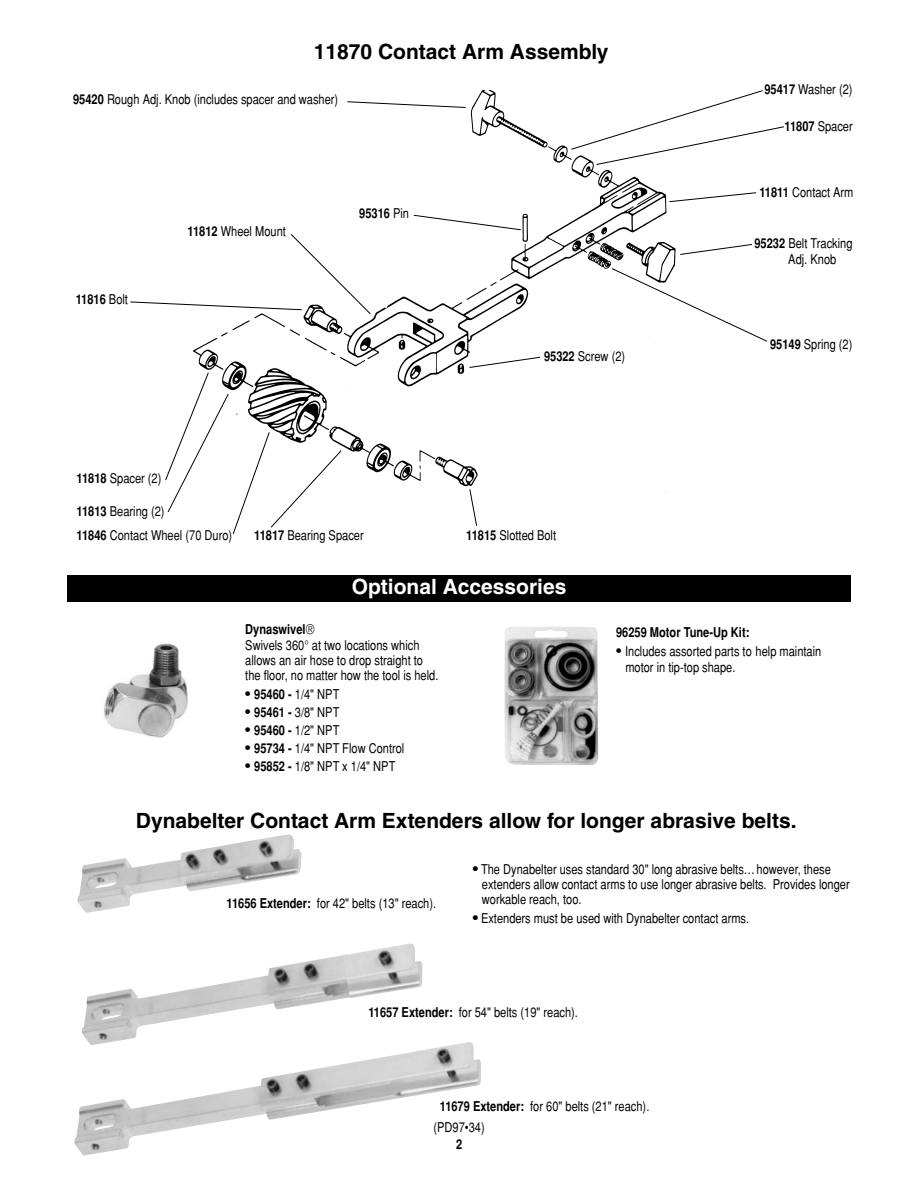
<style>
.page{position:relative;width:918px;height:1188px;background:#fff}
.page>*{position:absolute;margin:0;border:0;box-sizing:border-box;transform-origin:0 0}
.t1{font:700 21px "Helvetica";color:#000}
.t2{font:700 21px "Helvetica";color:#fff}
.t3{font:13.5px/15.5px "Helvetica";color:#000;scale:.82 1}
.t4{font:700 13.5px "Helvetica";color:#000;scale:.82 1}
.s1{font-weight:700}
.s2{font-weight:400}
.s3{font-size:15px}
.s4{font-weight:700;font-size:15px}
</style>
<div class="page">
<img style="left:470px;top:90px;width:206px;height:178px">
<svg style="left:347px;top:101px;width:119px;height:7px"></svg>
<svg style="left:669px;top:192px;width:88px;height:63px"></svg>
<svg style="left:570px;top:90px;width:214px;height:75px"></svg>
<svg style="left:290px;top:176px;width:240px;height:125px"></svg>
<svg style="left:130px;top:301px;width:410px;height:234px"></svg>
<div style="left:68px;top:575px;width:783px;height:27px;background:#000"></div>
<img style="left:104px;top:643px;width:84px;height:95px">
<img style="left:504px;top:627px;width:95px;height:138px">
<img style="left:77px;top:834px;width:225px;height:79px">
<img style="left:82px;top:955px;width:259px;height:87px">
<img style="left:341px;top:944px;width:81px;height:55px">
<div style="left:225px;top:896px;width:217px;height:18px;background:#fff"></div>
<img style="left:74px;top:1042px;width:407px;height:113px">
<h1 class="t1" style="left:314px;top:43px;width:296px">11870 Contact Arm Assembly</h1>
<p class="t3" style="left:73px;top:93px;width:325px"><span class="s1">95420</span> Rough Adj. Knob (includes spacer and washer)</p>
<p class="t4" style="left:76px;top:294px;width:65px">11816 <span class="s2">Bolt</span></p>
<p class="t3" style="left:187px;top:225px;width:122px"><span class="s1">11812</span> Wheel Mount</p>
<p class="t4" style="left:359px;top:208px;width:62px">95316 <span class="s2">Pin</span></p>
<p class="t3" style="left:77px;top:472px;width:105px"><span class="s1">11818</span> Spacer (2)</p>
<p class="t3" style="left:77px;top:504px;width:109px"><span class="s1">11813</span> Bearing (2)</p>
<p class="t3" style="left:77px;top:528px;width:191px"><span class="s1">11846</span> Contact Wheel (70 Duro)</p>
<p class="t3" style="left:254px;top:528px;width:135px"><span class="s1">11817</span> Bearing Spacer</p>
<p class="t3" style="left:544px;top:350px;width:101px"><span class="s1">95322</span> Screw (2)</p>
<p class="t3" style="left:466px;top:528px;width:111px"><span class="s1">11815</span> Slotted Bolt</p>
<p class="t3" style="left:764px;top:82px;width:109px"><span class="s1">95417</span> Washer (2)</p>
<p class="t3" style="left:784px;top:120px;width:85px"><span class="s1">11807</span> Spacer</p>
<p class="t3" style="left:759px;top:186px;width:116px"><span class="s1">11811</span> Contact Arm</p>
<p class="t3" style="left:788px;top:236px;width:80px;line-height:16.2px;text-indent:-34px"><span class="s1">95232</span> Belt Tracking<br>Adj. Knob</p>
<p class="t3" style="left:770px;top:338px;width:102px"><span class="s1">95149</span> Spring (2)</p>
<h1 class="t2" style="left:352px;top:579px;width:216px">Optional Accessories</h1>
<p class="t3" style="left:245px;top:623px;width:237px"><span class="s1">Dynaswivel</span>®<br>Swivels 360° at two locations which allows an air hose to drop straight to the floor, no matter how the tool is held.</p>
<p class="t3" style="left:245px;top:688px;width:116px"><span class="s3">•</span> <span class="s1">95460 -</span> 1/4" NPT</p>
<p class="t3" style="left:245px;top:706px;width:116px"><span class="s3">•</span> <span class="s1">95461 -</span> 3/8" NPT</p>
<p class="t3" style="left:245px;top:724px;width:116px"><span class="s3">•</span> <span class="s1">95460 -</span> 1/2" NPT</p>
<p class="t3" style="left:245px;top:742px;width:196px"><span class="s3">•</span> <span class="s1">95734 -</span> 1/4" NPT Flow Control</p>
<p class="t3" style="left:245px;top:760px;width:185px"><span class="s3">•</span> <span class="s1">95852 -</span> 1/8" NPT x 1/4" NPT</p>
<p class="t4" style="left:616px;top:628px;width:164px">96259 Motor Tune-Up Kit:</p>
<p class="t3" style="left:625px;top:645px;width:241px;text-indent:-9px"><span class="s3">•</span> Includes assorted parts to help maintain motor in tip-top shape.</p>
<h1 class="t1" style="left:136px;top:813px;width:662px">Dynabelter Contact Arm Extenders allow for longer abrasive belts.</h1>
<p class="t3" style="left:482px;top:863px;width:450px;text-indent:-9px"><span class="s4">•</span> The Dynabelter uses standard 30" long abrasive belts…however, these extenders allow contact arms to use longer abrasive belts. Provides longer workable reach, too.</p>
<p class="t3" style="left:473px;top:912px;width:339px"><span class="s4">•</span> Extenders must be used with Dynabelter contact arms.</p>
<p class="t3" style="left:226px;top:897px;width:257px"><span class="s1">11656 Extender:</span> for 42" belts (13" reach).</p>
<p class="t3" style="left:368px;top:1006px;width:257px"><span class="s1">11657 Extender:</span> for 54" belts (19" reach).</p>
<p class="t3" style="left:440px;top:1100px;width:257px"><span class="s1">11679 Extender:</span> for 60" belts (21" reach).</p>
<p class="t3" style="left:433px;top:1121px;width:64px">(PD97•34)</p>
<p class="t4" style="left:456px;top:1139px;width:9px">2</p>
</div>
